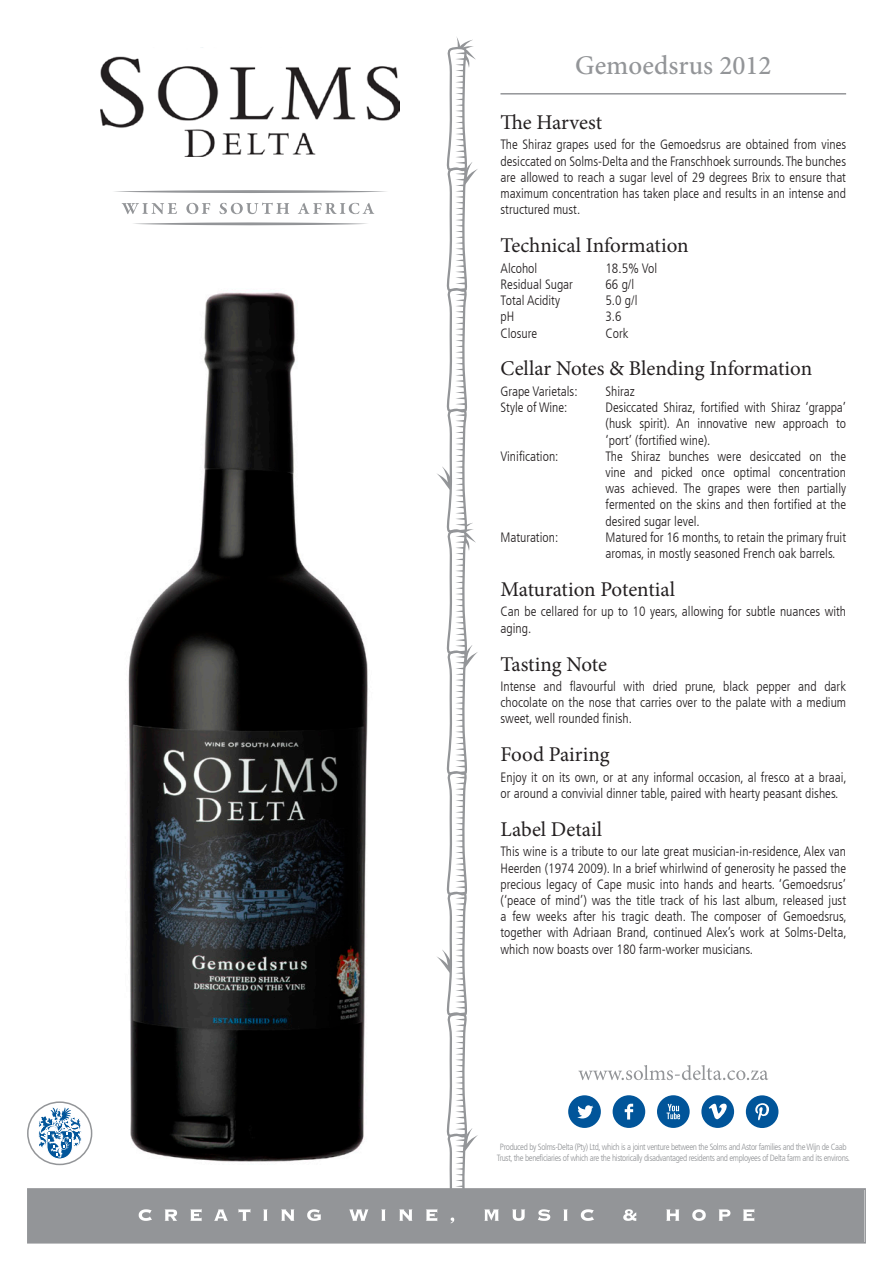
<style>
.page{position:relative;width:893px;height:1263px;background:#fff}
.page>*{position:absolute;margin:0;border:0;box-sizing:border-box;transform-origin:0 0}
.t1{font:500 27px "Minion Pro";color:#939598}
.HEADING{font:21px "Minion Pro";letter-spacing:-.005em;color:#231f20}
.CONTENT{font:300 condensed 13.5px/16.2px "Frutiger LT";color:#231f20;text-align:justify}
.LIST{font:300 condensed 13.5px/16.2px "Frutiger LT";color:#231f20;text-align:justify}
.t2{font:300 condensed 9px/10.8px "Frutiger LT";letter-spacing:-.04em;color:#939598;text-align:center}
</style>
<div class="page">
<img style="left:91px;top:292px;width:277px;height:870px">
<svg style="left:568px;top:1095px;width:210px;height:33px"></svg>
<svg style="left:578px;top:1065px;width:190px;height:15px"></svg>
<div style="left:27px;top:1188px;width:839px;height:55px;border:2px solid #939598"></div>
<svg style="left:28px;top:1102px;width:64px;height:62px"></svg>
<div style="left:27px;top:1101px;width:65px;height:64px;border:2px solid #939598;border-radius:50%"></div>
<svg style="left:37px;top:1107px;width:46px;height:53px"></svg>
<svg style="left:122px;top:203px;width:55px;height:11px"></svg>
<svg style="left:186px;top:203px;width:24px;height:11px"></svg>
<svg style="left:220px;top:203px;width:69px;height:11px"></svg>
<svg style="left:298px;top:203px;width:76px;height:11px"></svg>
<svg style="left:114px;top:190px;width:272px;height:3px"></svg>
<svg style="left:134px;top:222px;width:233px;height:3px"></svg>
<div style="left:29px;top:1189px;width:835px;height:54px;background:#939598"></div>
<svg style="left:139px;top:1209px;width:13px;height:12px"></svg>
<svg style="left:165px;top:1209px;width:12px;height:12px"></svg>
<svg style="left:190px;top:1209px;width:12px;height:12px"></svg>
<svg style="left:214px;top:1209px;width:14px;height:12px"></svg>
<svg style="left:238px;top:1209px;width:12px;height:12px"></svg>
<svg style="left:263px;top:1209px;width:5px;height:12px"></svg>
<svg style="left:281px;top:1209px;width:13px;height:12px"></svg>
<svg style="left:307px;top:1209px;width:14px;height:12px"></svg>
<svg style="left:349px;top:1209px;width:19px;height:12px"></svg>
<svg style="left:381px;top:1209px;width:5px;height:12px"></svg>
<svg style="left:399px;top:1209px;width:13px;height:12px"></svg>
<svg style="left:426px;top:37px;width:52px;height:1187px"></svg>
<svg style="left:484px;top:1209px;width:15px;height:12px"></svg>
<svg style="left:512px;top:1209px;width:13px;height:12px"></svg>
<svg style="left:538px;top:1209px;width:12px;height:12px"></svg>
<svg style="left:563px;top:1209px;width:5px;height:12px"></svg>
<svg style="left:581px;top:1209px;width:13px;height:12px"></svg>
<svg style="left:623px;top:1209px;width:13px;height:12px"></svg>
<svg style="left:666px;top:1209px;width:13px;height:12px"></svg>
<svg style="left:692px;top:1209px;width:14px;height:12px"></svg>
<svg style="left:719px;top:1209px;width:11px;height:12px"></svg>
<svg style="left:743px;top:1209px;width:11px;height:12px"></svg>
<img style="left:101px;top:56px;width:299px;height:101px">
<hr style="left:500px;top:93px;width:346px;height:2px;background:#939598">
<p class="t1" style="left:575px;top:48px;width:198px">Gemoedsrus 2012</p>
<p class="HEADING" style="left:500px;top:108px;width:103px">The Harvest</p>
<p class="CONTENT" style="left:500px;top:137px;width:347px">The Shiraz grapes used for the Gemoedsrus are obtained from vines desiccated on Solms-Delta and the Franschhoek surrounds. The bunches are allowed to reach a sugar level of 29 degrees Brix to ensure that maximum concentration has taken place and results in an intense and structured must.</p>
<p class="HEADING" style="left:500px;top:231px;width:190px">Technical Information</p>
<p class="LIST" style="left:500px;top:260px;width:38px">Alcohol</p>
<p class="LIST" style="left:605px;top:260px;width:53px">18.5% Vol</p>
<p class="LIST" style="left:500px;top:276px;width:74px">Residual Sugar</p>
<p class="LIST" style="left:605px;top:276px;width:30px">66 g/l</p>
<p class="LIST" style="left:500px;top:293px;width:61px">Total Acidity</p>
<p class="LIST" style="left:605px;top:293px;width:33px">5.0 g/l</p>
<p class="LIST" style="left:500px;top:309px;width:15px">pH</p>
<p class="LIST" style="left:605px;top:309px;width:18px">3.6</p>
<p class="CONTENT" style="left:500px;top:325px;width:38px">Closure</p>
<p class="CONTENT" style="left:605px;top:325px;width:25px">Cork</p>
<p class="HEADING" style="left:500px;top:355px;width:313px">Cellar Notes &amp; Blending Information</p>
<p class="LIST" style="left:500px;top:383px;width:79px">Grape Varietals:</p>
<p class="LIST" style="left:605px;top:383px;width:31px">Shiraz</p>
<p class="LIST" style="left:500px;top:400px;width:68px">Style of Wine:</p>
<p class="LIST" style="left:605px;top:400px;width:242px">Desiccated Shiraz, fortified with Shiraz ‘grappa’ (husk spirit). An innovative new approach to ‘port’ (fortified wine).</p>
<p class="LIST" style="left:500px;top:448px;width:59px">Vinification:</p>
<p class="LIST" style="left:605px;top:448px;width:242px">The Shiraz bunches were desiccated on the vine and picked once optimal concentration was achieved. The grapes were then partially fermented on the skins and then fortified at the desired sugar level.</p>
<p class="CONTENT" style="left:500px;top:529px;width:59px">Maturation:</p>
<p class="CONTENT" style="left:605px;top:529px;width:242px">Matured for 16 months, to retain the primary fruit aromas, in mostly seasoned French oak barrels.</p>
<p class="HEADING" style="left:500px;top:575px;width:176px">Maturation Potential</p>
<p class="CONTENT" style="left:500px;top:604px;width:347px">Can be cellared for up to 10 years, allowing for subtle nuances with aging.</p>
<p class="HEADING" style="left:500px;top:650px;width:108px">Tasting Note</p>
<p class="CONTENT" style="left:500px;top:678px;width:347px">Intense and flavourful with dried prune, black pepper and dark chocolate on the nose that carries over to the palate with a medium sweet, well rounded finish.</p>
<p class="HEADING" style="left:500px;top:740px;width:111px">Food Pairing</p>
<p class="CONTENT" style="left:500px;top:769px;width:348px">Enjoy it on its own, or at any informal occasion, al fresco at a braai, or around a convivial dinner table, paired with hearty peasant dishes.</p>
<p class="HEADING" style="left:500px;top:815px;width:103px">Label Detail</p>
<p class="CONTENT" style="left:500px;top:844px;width:348px">This wine is a tribute to our late great musician-in-residence, Alex van Heerden (1974 2009). In a brief whirlwind of generosity he passed the precious legacy of Cape music into hands and hearts. ‘Gemoedsrus’ (‘peace of mind’) was the title track of his last album, released just a few weeks after his tragic death. The composer of Gemoedsrus, together with Adriaan Brand, continued Alex’s work at Solms-Delta, which now boasts over 180 farm-worker musicians.</p>
<p class="t2" style="left:497px;top:1141px;width:355px">Produced by Solms-Delta (Pty) Ltd, which is a joint venture between the Solms and Astor families and the Wijn de Caab<br>Trust, the beneficiaries of which are the historically disadvantaged residents and employees of Delta farm and its environs.</p>
</div>
